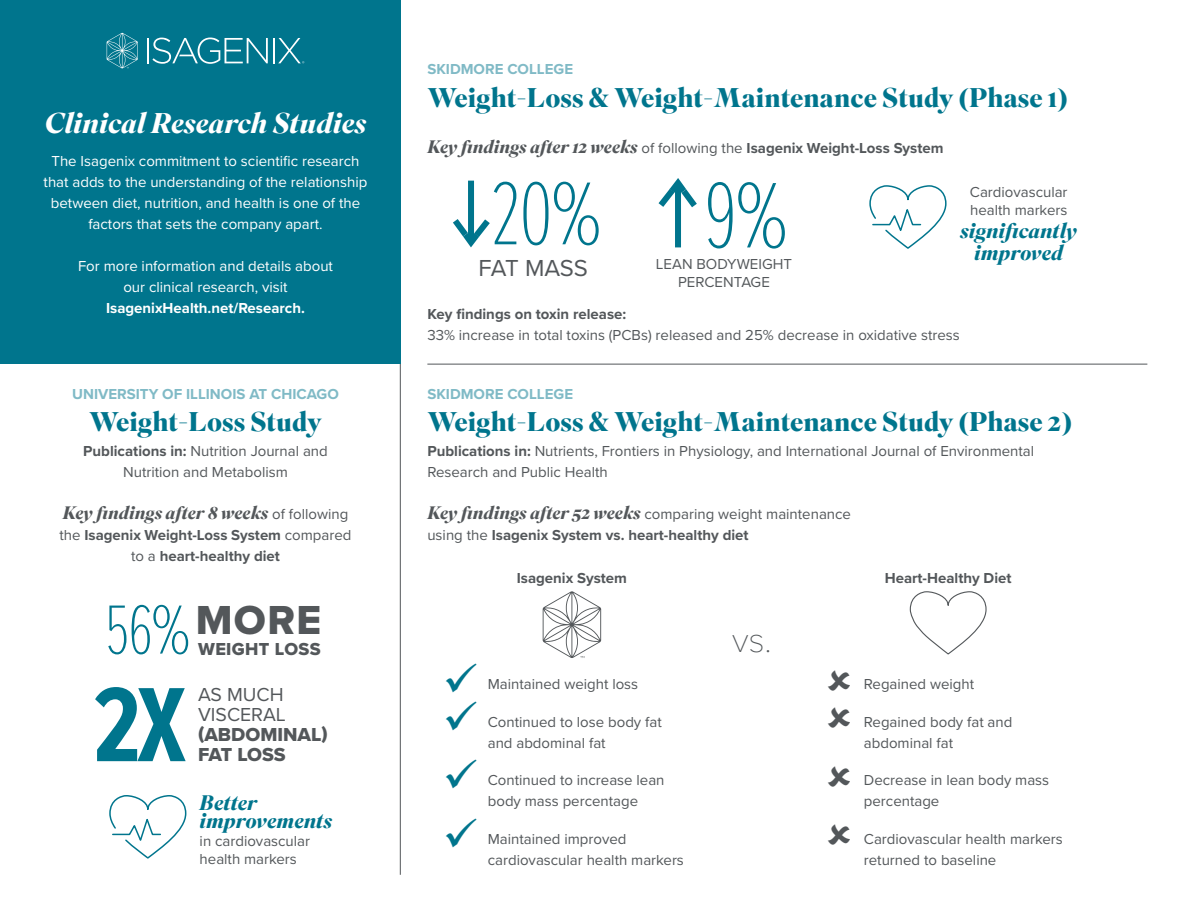
<style>
.page{position:relative;width:1188px;height:918px;background:#fff}
.page>*{position:absolute;margin:0;border:0;box-sizing:border-box;transform-origin:0 0}
.t1{font:700 109.5px "Proxima Nova Ex Cn";color:#00758d}
.t2{font:100 92.55px "Proxima Nova Ex Cn";color:#00758d}
.t3{font:100 72px "Proxima Nova Ex Cn";color:#00758d}
.t4{font:42px "Proxima Nova Extrabld";color:#53575a}
.t5{font:100 34.95px "Proxima Nova T";color:#53575a}
.t6{font:italic 700 28.5px "Superior Title";color:#fff}
.t7{font:700 27px "Superior Title";color:#00758d}
.t8{font:24px "Proxima Nova";letter-spacing:-.015em;color:#53575a}
.t9{font:italic 700 21px/18px "Superior Title";color:#00758d}
.t10{font:19.5px/19.8px "Proxima Nova Extrabld";color:#53575a}
.t11{font:19.5px/19.8px "Proxima Nova";color:#53575a}
.t12{font:italic 700 18px "Superior Title";color:#53575a}
.t13{font:18px "Proxima Nova Extrabld";letter-spacing:.02em;color:#53575a}
.t14{font:15px/21px "Proxima Nova";color:#53575a}
.t15{font:15px/21px "Proxima Nova";color:#fff;text-align:center}
.t16{font:700 15px/21px "Proxima Nova";color:#53575a;text-align:center}
.t17{font:700 15px "Proxima Nova";color:#80bac6}
.t18{font:700 15px "Proxima Nova";color:#fff}
.s1{font-weight:700}
.s2{font-family:"Proxima Nova";font-weight:400;font-style:normal;font-size:15px}
.s3{font-weight:400}
.s4{font-family:"Superior Title";font-style:italic;font-size:18px}
.s5{font-size:96.45px}
.s6{font-family:"Superior Title";font-weight:700;font-style:italic;font-size:18px}
</style>
<div class="page">
<hr style="left:427px;top:364px;width:720px;height:1px;background:#53575a">
<hr style="left:400px;top:364px;width:1px;height:511px;background:#53575a">
<svg style="left:109px;top:795px;width:78px;height:64px"></svg>
<svg style="left:543px;top:591px;width:58px;height:67px"></svg>
<svg style="left:909px;top:591px;width:78px;height:64px"></svg>
<div style="left:0;top:0;width:400px;height:364px;background:#00758d"></div>
<hr style="left:147px;top:38px;width:2px;height:25px;background:#fff">
<hr style="left:273px;top:38px;width:2px;height:25px;background:#fff">
<svg style="left:278px;top:38px;width:26px;height:25px"></svg>
<svg style="left:152px;top:38px;width:116px;height:26px"></svg>
<svg style="left:107px;top:33px;width:31px;height:35px"></svg>
<svg style="left:869px;top:185px;width:78px;height:64px"></svg>
<div style="left:675px;top:184px;width:6px;height:63px;background:#00758d"></div>
<svg style="left:658px;top:178px;width:39px;height:30px"></svg>
<div style="left:468px;top:181px;width:6px;height:60px;background:#00758d"></div>
<svg style="left:453px;top:219px;width:37px;height:29px"></svg>
<h3 class="t6" style="left:45px;top:106px;width:323px">Clinical Research Studies</h3>
<p class="t15" style="left:44px;top:149px;width:325px">The Isagenix commitment to scientific research that adds to the understanding of the relationship between diet, nutrition, and health is one of the factors that sets the company apart.</p>
<p class="t15" style="left:78px;top:254px;width:256px">For more information and details about our clinical research, visit</p>
<p class="t18" style="left:106px;top:296px;width:200px">IsagenixHealth.net/Research.</p>
<p class="t17" style="left:72px;top:382px;width:268px">UNIVERSITY OF ILLINOIS AT CHICAGO</p>
<h3 class="t7" style="left:89px;top:405px;width:234px">Weight-Loss Study</h3>
<p class="t14" style="left:83px;top:440px;width:246px;text-align:center"><span class="s1">Publications in:</span> Nutrition Journal and<br>Nutrition and Metabolism</p>
<p class="t12" style="left:63px;top:503px;width:287px">Key findings after 8 weeks <span class="s2">of following</span></p>
<p class="t16" style="left:60px;top:525px;width:293px"><span class="s3">the</span> Isagenix Weight-Loss System <span class="s3">compared to a</span> heart-healthy diet</p>
<h3 class="t3" style="left:105px;top:577px;width:87px">56%</h3>
<h1 class="t1" style="left:92px;top:645px;width:94px">2X</h1>
<h3 class="t4" style="left:196px;top:589px;width:127px">MORE</h3>
<p class="t13" style="left:198px;top:636px;width:124px">WEIGHT LOSS</p>
<h3 class="t11" style="left:198px;top:684px;width:89px">AS MUCH<br>VISCERAL</h3>
<h3 class="t10" style="left:198px;top:724px;width:131px">(ABDOMINAL)<br>FAT LOSS</h3>
<h3 class="t9" style="left:200px;top:794px;width:134px">Better improvements</h3>
<p class="t14" style="left:200px;top:832px;width:112px;line-height:18px">in cardiovascular health markers</p>
<p class="t17" style="left:427px;top:58px;width:147px">SKIDMORE COLLEGE</p>
<h3 class="t7" style="left:427px;top:80px;width:642px">Weight-Loss &amp; Weight-Maintenance Study (Phase 1)</h3>
<p class="t16" style="left:427px;top:137px;width:518px"><span class="s4">Key findings after 12 weeks</span> <span class="s3">of following the</span> Isagenix Weight-Loss System</p>
<h2 class="t2" style="left:489px;top:146px;width:301px">20% <span class="s5">9%</span></h2>
<h3 class="t8" style="left:479px;top:250px;width:111px">FAT MASS</h3>
<p class="t14" style="left:656px;top:254px;width:138px;line-height:18px;text-align:center">LEAN BODYWEIGHT<br>PERCENTAGE</p>
<p class="t14" style="left:970px;top:182px;width:99px;line-height:18px">Cardiovascular health markers</p>
<h3 class="t9" style="left:960px;top:221px;width:119px">significantly</h3>
<h3 class="t9" style="left:974px;top:244px;width:90px">improved</h3>
<p class="t16" style="left:427px;top:303px;width:200px">Key findings on toxin release:</p>
<p class="t14" style="left:427px;top:324px;width:534px">33% increase in total toxins (PCBs) released and 25% decrease in oxidative stress</p>
<p class="t17" style="left:427px;top:382px;width:147px">SKIDMORE COLLEGE</p>
<h3 class="t7" style="left:427px;top:405px;width:646px">Weight-Loss &amp; Weight-Maintenance Study (Phase 2)</h3>
<p class="t14" style="left:427px;top:440px;width:608px"><span class="s1">Publications in:</span> Nutrients, Frontiers in Physiology, and International Journal of Environmental<br>Research and Public Health</p>
<p class="t14" style="left:427px;top:503px;width:425px"><span class="s6">Key findings after 52 weeks</span> comparing weight maintenance using the <span class="s1">Isagenix System vs. heart-healthy diet</span></p>
<p class="t16" style="left:517px;top:567px;width:112px">Isagenix System</p>
<p class="t14" style="left:488px;top:673px;width:152px">Maintained weight loss</p>
<p class="t14" style="left:488px;top:711px;width:175px">Continued to lose body fat and abdominal fat</p>
<p class="t14" style="left:488px;top:769px;width:178px">Continued to increase lean body mass percentage</p>
<p class="t14" style="left:488px;top:828px;width:198px">Maintained improved cardiovascular health markers</p>
<h3 class="t5" style="left:732px;top:615px;width:41px">vs.</h3>
<p class="t16" style="left:885px;top:567px;width:128px">Heart-Healthy Diet</p>
<p class="t14" style="left:864px;top:673px;width:112px">Regained weight</p>
<p class="t14" style="left:864px;top:711px;width:150px">Regained body fat and abdominal fat</p>
<p class="t14" style="left:864px;top:769px;width:187px">Decrease in lean body mass percentage</p>
<p class="t14" style="left:864px;top:828px;width:200px">Cardiovascular health markers returned to baseline</p>
</div>
